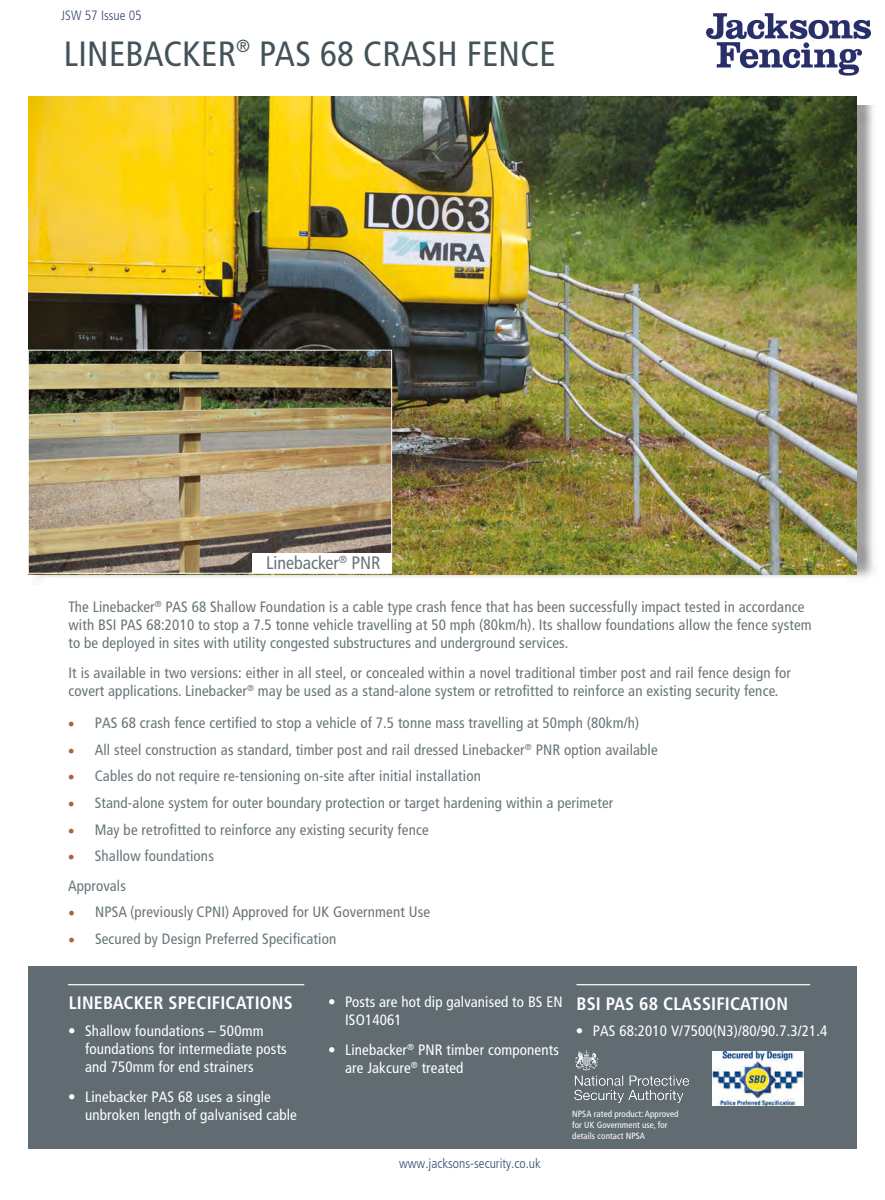
<style>
.page{position:relative;width:885px;height:1200px;background:#fff}
.page>*{position:absolute;margin:0;border:0;box-sizing:border-box;transform-origin:0 0}
.t1{font:condensed 35.1px "Frutiger LT Std";letter-spacing:.01em;color:#445259}
.t2{font:700 condensed 18px "Frutiger LT Std";letter-spacing:.01em;color:#fff}
.t3{font:condensed 18px "Frutiger LT Std";color:#69757a}
.t4{font:condensed 15px/18px "Frutiger LT Std";letter-spacing:.01em;color:#69757a}
.t5{font:condensed 15px/18px "Frutiger LT Std";letter-spacing:.01em;color:#fff}
.t6{font:300 condensed 13.5px "Frutiger LT Std";color:#394972}
.t7{font:condensed 9px/10.8px "Frutiger LT Std";letter-spacing:.01em;color:#fff}
.s1{font-family:"Minion Pro";font-stretch:normal;font-size:18px;color:#b1603a}
.s2{font-weight:300}
</style>
<div class="page">
<div style="left:28px;top:966px;width:828px;height:182px;background:#606c72"></div>
<div style="left:32px;top:105px;width:845px;height:494px;background:#000;opacity:.4"></div>
<img style="left:28px;top:97px;width:828px;height:477px">
<hr style="left:68px;top:983px;width:236px;height:2px;background:#fff">
<hr style="left:576px;top:983px;width:234px;height:2px;background:#fff">
<img style="left:706px;top:13px;width:164px;height:63px">
<img style="left:574px;top:1050px;width:115px;height:53px">
<img style="left:712px;top:1051px;width:91px;height:54px">
<img style="left:30px;top:352px;width:360px;height:219px">
<div style="left:28px;top:350px;width:364px;height:223px;border:1px solid #fff"></div>
<div style="left:252px;top:553px;width:140px;height:20px;background:#fff"></div>
<p class="t6" style="left:61px;top:7px;width:82px">JSW 57 Issue 05</p>
<h1 class="t1" style="left:64px;top:33px;width:493px">LINEBACKER<sup>®</sup> PAS 68 CRASH FENCE</h1>
<p class="t3" style="left:266px;top:552px;width:116px">Linebacker<sup>®</sup> PNR</p>
<p class="t4" style="left:68px;top:597px;width:744px">The Linebacker<sup>®</sup> PAS 68 Shallow Foundation is a cable type crash fence that has been successfully impact tested in accordance with BSI PAS 68:2010 to stop a 7.5 tonne vehicle travelling at 50 mph (80km/h). Its shallow foundations allow the fence system to be deployed in sites with utility congested substructures and underground services.</p>
<p class="t4" style="left:68px;top:663px;width:723px">It is available in two versions: either in all steel, or concealed within a novel traditional timber post and rail fence design for covert applications. Linebacker<sup>®</sup> may be used as a stand-alone system or retrofitted to reinforce an existing security fence.</p>
<p class="t4" style="left:68px;top:713px;width:573px"><span class="s1">•</span> PAS 68 crash fence certified to stop a vehicle of 7.5 tonne mass travelling at 50mph (80km/h)</p>
<p class="t4" style="left:68px;top:740px;width:591px"><span class="s1">•</span> All steel construction as standard, timber post and rail dressed Linebacker<sup>®</sup> PNR option available</p>
<p class="t4" style="left:68px;top:767px;width:414px"><span class="s1">•</span> Cables do not require re-tensioning on-site after initial installation</p>
<p class="t4" style="left:68px;top:793px;width:547px"><span class="s1">•</span> Stand-alone system for outer boundary protection or target hardening within a perimeter</p>
<p class="t4" style="left:68px;top:820px;width:362px"><span class="s1">•</span> May be retrofitted to reinforce any existing security fence</p>
<p class="t4" style="left:68px;top:841px;width:148px;line-height:29.1px"><span class="s1">•</span> Shallow foundations<br>Approvals</p>
<p class="t4" style="left:68px;top:902px;width:363px"><span class="s1">•</span> NPSA (previously CPNI) Approved for UK Government Use</p>
<p class="t4" style="left:68px;top:929px;width:270px"><span class="s1">•</span> Secured by Design Preferred Specification</p>
<p class="t2" style="left:69px;top:991px;width:225px">LINEBACKER SPECIFICATIONS</p>
<p class="t5" style="left:85px;top:1021px;width:203px;text-indent:-17px"><span class="s2">•</span> Shallow foundations – 500mm foundations for intermediate posts and 750mm for end strainers</p>
<p class="t5" style="left:85px;top:1087px;width:213px;text-indent:-17px"><span class="s2">•</span> Linebacker PAS 68 uses a single unbroken length of galvanised cable</p>
<p class="t5" style="left:345px;top:992px;width:219px;text-indent:-17px"><span class="s2">•</span> Posts are hot dip galvanised to BS EN<br>ISO14061</p>
<p class="t5" style="left:345px;top:1040px;width:215px;text-indent:-17px"><span class="s2">•</span> Linebacker<sup>®</sup> PNR timber components are Jakcure<sup>®</sup> treated</p>
<p class="t2" style="left:576px;top:992px;width:213px">BSI PAS 68 CLASSIFICATION</p>
<p class="t5" style="left:575px;top:1021px;width:253px"><span class="s2">•</span> PAS 68:2010 V/7500(N3)/80/90.7.3/21.4</p>
<p class="t6" style="left:399px;top:1155px;width:143px">www.jacksons-security.co.uk</p>
<p class="t7" style="left:572px;top:1108px;width:108px">NPSA rated product: Approved for UK Government use, for details contact NPSA</p>
</div>
